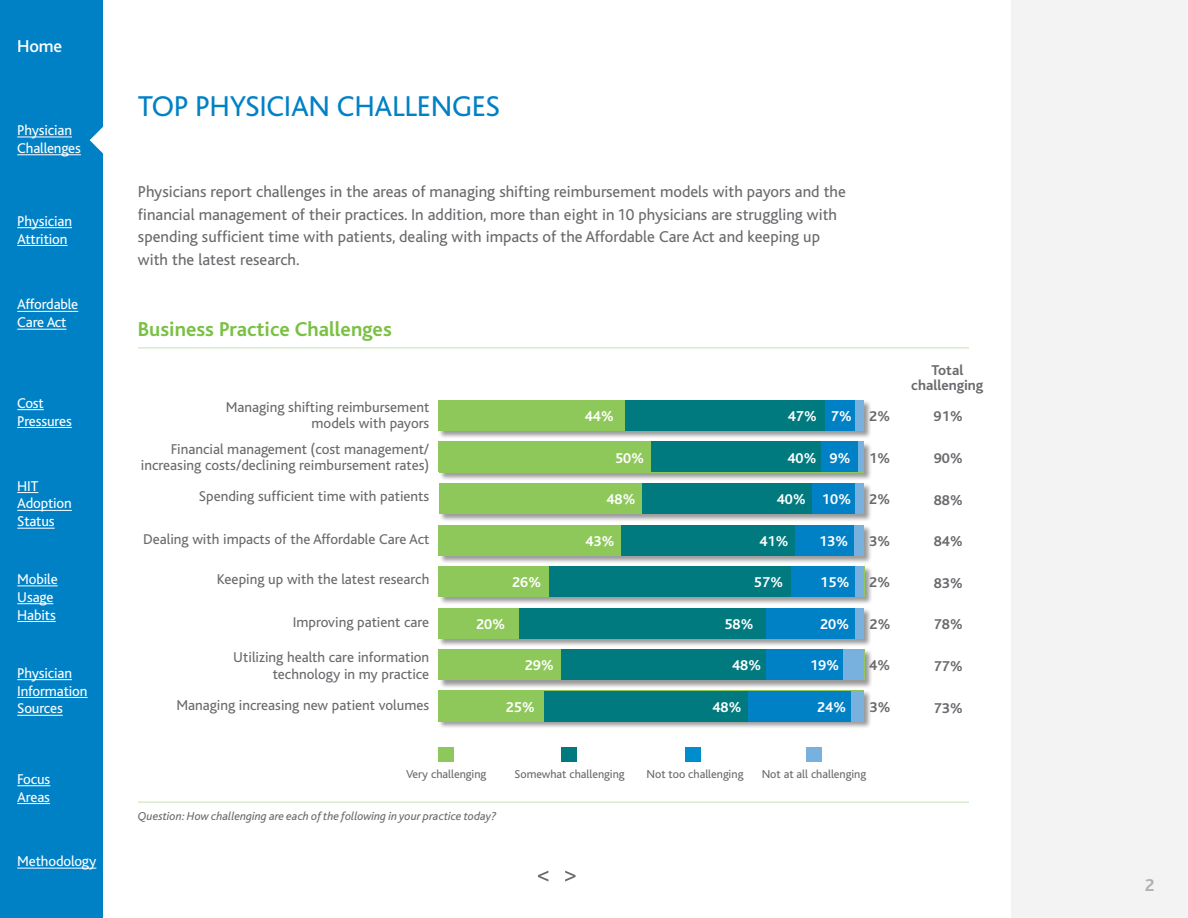
<style>
.page{position:relative;width:1188px;height:918px;background:#fff}
.page>*{position:absolute;margin:0;border:0;box-sizing:border-box;transform-origin:0 0}
.t1{font:30px "Bliss";letter-spacing:-.01em;color:#0081c6}
.t2{font:700 21px "Bliss";color:#7ac143}
.t3{font:500 18px "Bliss";color:#fff}
.t4{font:700 18px "Bliss";color:#afb1b4}
.t5{font:16.5px/22.5px "Bliss";color:#696a6d}
.t6{font:14.85px/16.5px "Bliss";color:#696a6d;text-align:right}
.t7{font:14.85px/17.9px "Bliss";letter-spacing:-.01em;color:#fff}
.t8{font:700 14.85px "Bliss";color:#fff}
.t9{font:700 14.85px/15px "Bliss";color:#696a6d;text-align:center}
.t10{font:12px "Bliss";color:#696a6d}
.t11{font:italic 12px "Bliss";color:#696a6d}
.s1{color:#696a6d}
</style>
<div class="page">
<div style="left:440px;top:442px;width:432px;height:39px;background:#000;opacity:.4"></div>
<div style="left:439px;top:442px;width:425px;height:31px;background:#8ec85a"></div>
<div style="left:440px;top:483px;width:432px;height:39px;background:#000;opacity:.4"></div>
<div style="left:440px;top:525px;width:432px;height:39px;background:#000;opacity:.4"></div>
<div style="left:440px;top:566px;width:433px;height:39px;background:#000;opacity:.4"></div>
<div style="left:439px;top:608px;width:433px;height:39px;background:#000;opacity:.4"></div>
<div style="left:440px;top:650px;width:433px;height:39px;background:#000;opacity:.4"></div>
<div style="left:439px;top:690px;width:433px;height:39px;background:#000;opacity:.4"></div>
<div style="left:438px;top:690px;width:425px;height:31px;background:#8ec85a"></div>
<div style="left:439px;top:400px;width:433px;height:39px;background:#000;opacity:.4"></div>
<div style="left:0;top:0;width:103px;height:918px;background:#0081c6"></div>
<hr style="left:17px;top:311px;width:61px;height:1px;background:#fff">
<hr style="left:17px;top:329px;width:49px;height:1px;background:#fff">
<svg style="left:17px;top:409px;width:27px;height:1px"></svg>
<hr style="left:17px;top:427px;width:55px;height:1px;background:#fff">
<hr style="left:17px;top:679px;width:55px;height:1px;background:#fff">
<hr style="left:17px;top:697px;width:71px;height:1px;background:#fff">
<hr style="left:17px;top:715px;width:46px;height:1px;background:#fff">
<hr style="left:17px;top:586px;width:41px;height:1px;background:#fff">
<hr style="left:17px;top:603px;width:36px;height:1px;background:#fff">
<hr style="left:17px;top:621px;width:39px;height:1px;background:#fff">
<hr style="left:17px;top:785px;width:33px;height:1px;background:#fff">
<hr style="left:17px;top:803px;width:33px;height:1px;background:#fff">
<hr style="left:17px;top:868px;width:79px;height:1px;background:#fff">
<hr style="left:17px;top:227px;width:55px;height:1px;background:#fff">
<hr style="left:17px;top:245px;width:51px;height:1px;background:#fff">
<svg style="left:17px;top:492px;width:21px;height:1px"></svg>
<hr style="left:17px;top:510px;width:55px;height:1px;background:#fff">
<hr style="left:17px;top:528px;width:38px;height:1px;background:#fff">
<hr style="left:17px;top:137px;width:55px;height:1px;background:#fff">
<hr style="left:17px;top:155px;width:64px;height:1px;background:#fff">
<hr style="left:138px;top:801px;width:831px;height:2px;background:#7ac143">
<hr style="left:138px;top:347px;width:831px;height:2px;background:#7ac143">
<div style="left:1011px;top:0;width:177px;height:918px;background:#f3f3f3"></div>
<div style="left:849px;top:691px;width:15px;height:30px;background:#78b1de"></div>
<div style="left:748px;top:691px;width:102px;height:30px;background:#0081c6"></div>
<div style="left:851px;top:608px;width:13px;height:31px;background:#78b1de"></div>
<div style="left:844px;top:566px;width:20px;height:31px;background:#78b1de"></div>
<div style="left:842px;top:649px;width:22px;height:31px;background:#78b1de"></div>
<div style="left:832px;top:525px;width:32px;height:31px;background:#78b1de"></div>
<div style="left:839px;top:483px;width:25px;height:31px;background:#78b1de"></div>
<div style="left:834px;top:400px;width:30px;height:31px;background:#78b1de"></div>
<div style="left:651px;top:442px;width:170px;height:30px;background:#007a7f"></div>
<div style="left:821px;top:442px;width:39px;height:30px;background:#0081c6"></div>
<div style="left:858px;top:442px;width:6px;height:30px;background:#78b1de"></div>
<div style="left:439px;top:400px;width:186px;height:31px;background:#8ec85a"></div>
<div style="left:625px;top:400px;width:200px;height:31px;background:#007a7f"></div>
<div style="left:825px;top:400px;width:30px;height:31px;background:#0081c6"></div>
<div style="left:439px;top:525px;width:182px;height:31px;background:#8ec85a"></div>
<div style="left:621px;top:525px;width:175px;height:31px;background:#007a7f"></div>
<div style="left:796px;top:525px;width:58px;height:31px;background:#0081c6"></div>
<div style="left:762px;top:608px;width:92px;height:31px;background:#0081c6"></div>
<div style="left:439px;top:566px;width:110px;height:31px;background:#8ec85a"></div>
<div style="left:439px;top:649px;width:123px;height:31px;background:#8ec85a"></div>
<div style="left:549px;top:566px;width:242px;height:31px;background:#007a7f"></div>
<div style="left:562px;top:649px;width:204px;height:31px;background:#007a7f"></div>
<div style="left:791px;top:566px;width:64px;height:31px;background:#0081c6"></div>
<div style="left:766px;top:649px;width:76px;height:31px;background:#0081c6"></div>
<div style="left:438px;top:608px;width:81px;height:31px;background:#8ec85a"></div>
<div style="left:438px;top:691px;width:107px;height:31px;background:#8ec85a"></div>
<div style="left:438px;top:747px;width:16px;height:15px;background:#8ec85a"></div>
<div style="left:561px;top:747px;width:16px;height:15px;background:#007a7f"></div>
<div style="left:685px;top:747px;width:16px;height:15px;background:#008dcd"></div>
<div style="left:806px;top:747px;width:16px;height:15px;background:#78b1de"></div>
<div style="left:519px;top:608px;width:246px;height:31px;background:#007a7f"></div>
<div style="left:545px;top:691px;width:203px;height:31px;background:#007a7f"></div>
<div style="left:439px;top:483px;width:203px;height:31px;background:#8ec85a"></div>
<div style="left:642px;top:483px;width:170px;height:31px;background:#007a7f"></div>
<div style="left:813px;top:483px;width:42px;height:31px;background:#0081c6"></div>
<svg style="left:90px;top:127px;width:13px;height:26px"></svg>
<svg style="left:538px;top:871px;width:38px;height:11px"></svg>
<p class="t3" style="left:17px;top:37px;width:46px">Home</p>
<p class="t7" style="left:17px;top:121px;width:65px">Physician<br>Challenges</p>
<p class="t7" style="left:17px;top:212px;width:56px">Physician<br>Attrition</p>
<p class="t7" style="left:17px;top:296px;width:63px">Affordable<br>Care Act</p>
<p class="t7" style="left:17px;top:394px;width:56px">Cost<br>Pressures</p>
<p class="t7" style="left:17px;top:477px;width:56px">HIT<br>Adoption<br>Status</p>
<p class="t7" style="left:17px;top:570px;width:42px">Mobile<br>Usage<br>Habits</p>
<p class="t7" style="left:17px;top:664px;width:72px">Physician<br>Information<br>Sources</p>
<p class="t7" style="left:17px;top:770px;width:35px">Focus<br>Areas</p>
<p class="t7" style="left:17px;top:853px;width:81px">Methodology</p>
<h1 class="t1" style="left:138px;top:90px;width:121px">Top ph ysicia</h1>
<h1 class="t1" style="left:309px;top:90px;width:190px">n challenges</h1>
<p class="t5" style="left:138px;top:181px;width:709px">Physicians report challenges in the areas of managing shifting reimbursement models with payors and the financial management of their practices. In addition, more than eight in 10 physicians are struggling with spending sufficient time with patients, dealing with impacts of the Affordable Care Act and keeping up with the latest research.</p>
<h2 class="t2" style="left:138px;top:318px;width:255px">Business Practice Challenges</h2>
<p class="t9" style="left:911px;top:363px;width:74px">Total challenging</p>
<p class="t6" style="left:226px;top:399px;width:205px">Managing shifting reimbursement models with payors</p>
<p class="t8" style="left:585px;top:408px;width:31px">44%</p>
<p class="t8" style="left:788px;top:408px;width:104px">47% 7% <span class="s1">2%</span></p>
<p class="t6" style="left:141px;top:441px;width:290px">Financial management (cost management/ increasing costs/declining reimbursement rates)</p>
<p class="t8" style="left:615px;top:450px;width:31px">50%</p>
<p class="t8" style="left:788px;top:450px;width:104px">40% 9% <span class="s1">1%</span></p>
<p class="t9" style="left:934px;top:409px;width:31px">91%</p>
<p class="t9" style="left:934px;top:451px;width:31px">90%</p>
<p class="t6" style="left:199px;top:489px;width:232px">Spending sufficient time with patients</p>
<p class="t8" style="left:606px;top:492px;width:31px">48%</p>
<p class="t8" style="left:777px;top:492px;width:115px">40% 10% <span class="s1">2%</span></p>
<p class="t9" style="left:934px;top:492px;width:31px">88%</p>
<p class="t6" style="left:143px;top:531px;width:288px">Dealing with impacts of the Affordable Care Act</p>
<p class="t8" style="left:585px;top:533px;width:31px">43%</p>
<p class="t8" style="left:759px;top:533px;width:31px">41%</p>
<p class="t8" style="left:819px;top:533px;width:31px">13%</p>
<p class="t9" style="left:869px;top:534px;width:23px">3%</p>
<p class="t6" style="left:217px;top:571px;width:214px">Keeping up with the latest research</p>
<p class="t8" style="left:512px;top:575px;width:31px">26%</p>
<p class="t8" style="left:754px;top:575px;width:31px">57%</p>
<p class="t8" style="left:820px;top:575px;width:31px">15%</p>
<p class="t9" style="left:869px;top:575px;width:23px">2%</p>
<p class="t9" style="left:934px;top:534px;width:31px">84%</p>
<p class="t9" style="left:934px;top:576px;width:31px">83%</p>
<p class="t6" style="left:293px;top:614px;width:138px">Improving patient care</p>
<p class="t6" style="left:233px;top:649px;width:198px">Utilizing health care information technology in my practice</p>
<p class="t8" style="left:476px;top:616px;width:31px">20%</p>
<p class="t8" style="left:525px;top:658px;width:31px">29%</p>
<p class="t8" style="left:724px;top:616px;width:31px">58%</p>
<p class="t8" style="left:732px;top:658px;width:31px">48%</p>
<p class="t8" style="left:820px;top:616px;width:31px">20%</p>
<p class="t8" style="left:810px;top:658px;width:31px">19%</p>
<p class="t9" style="left:869px;top:617px;width:23px">2%</p>
<p class="t9" style="left:869px;top:658px;width:23px">4%</p>
<p class="t9" style="left:934px;top:617px;width:31px">78%</p>
<p class="t9" style="left:934px;top:659px;width:31px">77%</p>
<p class="t6" style="left:176px;top:697px;width:254px">Managing increasing new patient volumes</p>
<p class="t8" style="left:506px;top:699px;width:31px">25%</p>
<p class="t8" style="left:713px;top:699px;width:31px">48%</p>
<p class="t8" style="left:817px;top:699px;width:31px">24%</p>
<p class="t9" style="left:869px;top:700px;width:23px">3%</p>
<p class="t9" style="left:934px;top:701px;width:31px">73%</p>
<p class="t10" style="left:406px;top:768px;width:82px">Very challenging</p>
<p class="t10" style="left:515px;top:768px;width:112px">Somewhat challenging</p>
<p class="t10" style="left:646px;top:768px;width:99px">N ot too challenging</p>
<p class="t10" style="left:762px;top:768px;width:106px">N ot at all challenging</p>
<p class="t11" style="left:138px;top:810px;width:360px">Question: How challenging are each of the following in your practice today?</p>
<p class="t4" style="left:1145px;top:876px;width:11px">2</p>
</div>
